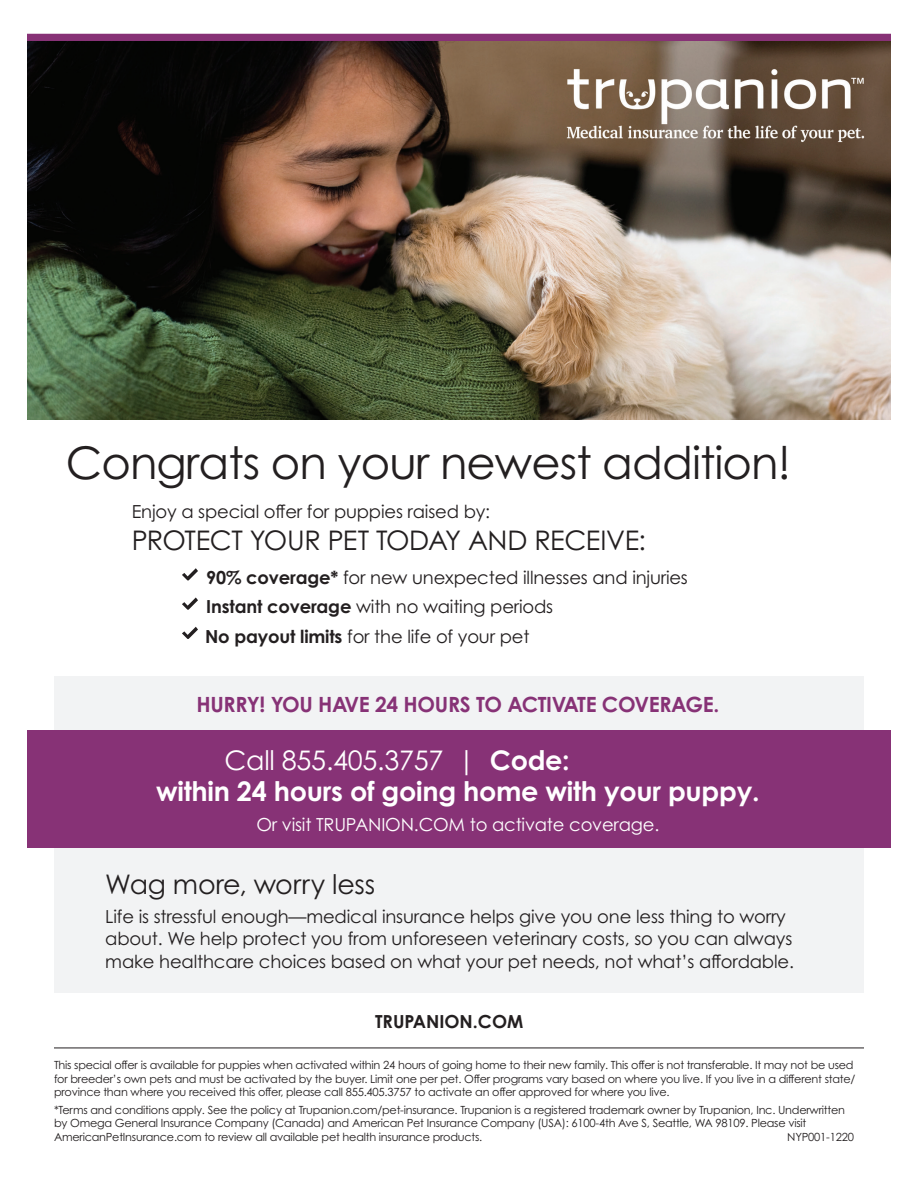
<style>
.page{position:relative;width:918px;height:1188px;background:#fff}
.page>*{position:absolute;margin:0;border:0;box-sizing:border-box;transform-origin:0 0}
.t1{font:45px "Century Gothic Pro";letter-spacing:-.02em;color:#231f20}
.t2{font:700 27px/31.5px "Century Gothic Pro";letter-spacing:-.01em;color:#fff}
.t3{font:27px "Century Gothic Pro";letter-spacing:-.015em;color:#231f20}
.t4{font:700 21px "Century Gothic Pro";letter-spacing:-.015em;color:#873276}
.t5{font:18px/29.2px "Century Gothic Pro";letter-spacing:-.01em;color:#231f20}
.t6{font:18px "Century Gothic Pro";letter-spacing:-.01em;color:#fff}
.t7{font:700 18px "Century Gothic Pro";color:#231f20}
.t8{font:11.25px/13.5px "Century Gothic Pro";letter-spacing:-.02em;color:#231f20}
.s1{font-weight:700}
.s2{font-weight:400}
</style>
<div class="page">
<div style="left:54px;top:676px;width:810px;height:317px;background:#f2f3f4"></div>
<svg style="left:182px;top:568px;width:16px;height:12px"></svg>
<svg style="left:182px;top:597px;width:16px;height:13px"></svg>
<svg style="left:182px;top:627px;width:16px;height:12px"></svg>
<div style="left:27px;top:730px;width:864px;height:118px;background:#873276"></div>
<hr style="left:54px;top:1048px;width:810px;height:1px;background:#231f20">
<div style="left:27px;top:34px;width:864px;height:7px;background:#873276"></div>
<img style="left:27px;top:41px;width:864px;height:378px">
<h1 class="t1" style="left:66px;top:436px;width:727px">Congrats on your newest addition!</h1>
<h3 class="t5" style="left:132px;top:497px;width:360px">Enjoy a special offer for puppies raised by:</h3>
<h2 class="t3" style="left:132px;top:524px;width:516px">PROTECT YOUR PET TODAY AND RECEIVE:</h2>
<h3 class="t5" style="left:205px;top:563px;width:484px"><span class="s1">90% coverage*</span> for new unexpected illnesses and injuries<br><span class="s1">Instant coverage</span> with no waiting periods<br><span class="s1">No payout limits</span> for the life of your pet</h3>
<h3 class="t4" style="left:196px;top:692px;width:524px">HURRY! YOU HAVE 24 HOURS TO ACTIVATE COVERAGE.</h3>
<h2 class="t2" style="left:156px;top:744px;width:605px;text-indent:68px"><span class="s2">Call 855.405.3757 |</span> Code:<br>within 24 hours of going home with your puppy.</h2>
<h3 class="t6" style="left:256px;top:813px;width:404px">Or visit TRUPANION.COM to activate coverage.</h3>
<h2 class="t3" style="left:105px;top:867px;width:271px">Wag more, worry less</h2>
<p class="t5" style="left:105px;top:905px;width:690px;line-height:22.5px">Life is stressful enough—medical insurance helps give you one less thing to worry about. We help protect you from unforeseen veterinary costs, so you can always make healthcare choices based on what your pet needs, not what’s affordable.</p>
<h3 class="t7" style="left:375px;top:1010px;width:150px">TRUPANION.COM</h3>
<p class="t8" style="left:54px;top:1058px;width:803px">This special offer is available for puppies when activated within 24 hours of going home to their new family. This offer is not transferable. It may not be used for breeder’s own pets and must be activated by the buyer. Limit one per pet. Offer programs vary based on where you live. If you live in a different state/ province than where you received this offer, please call 855.405.3757 to activate an offer approved for where you live.</p>
<p class="t8" style="left:54px;top:1103px;width:793px">*Terms and conditions apply. See the policy at Trupanion.com/pet-insurance. Trupanion is a registered trademark owner by Trupanion, Inc. Underwritten by Omega General Insurance Company (Canada) and American Pet Insurance Company (USA): 6100-4th Ave S, Seattle, WA 98109. Please visit<br>AmericanPetInsurance.com to review all available pet health insurance products.</p>
<p class="t8" style="left:787px;top:1130px;width:68px">NYP001-1220</p>
</div>
